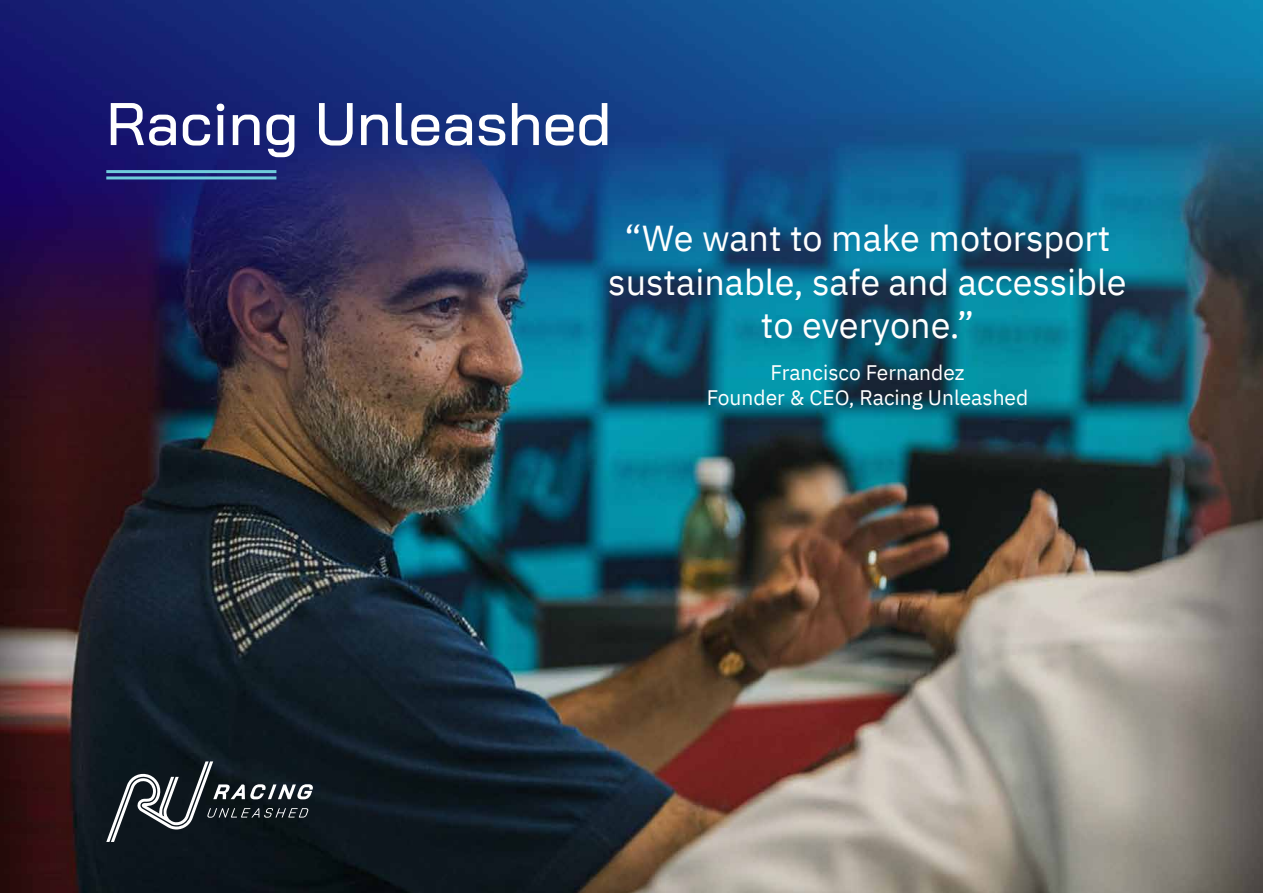
<style>
.page{position:relative;width:1263px;height:893px;background:#fff}
.page>*{position:absolute;margin:0;border:0;box-sizing:border-box;transform-origin:0 0}
.t1{font:500 60px "Bai Jamjuree";color:#fff}
.t2{font:36px/43.2px "IBM Plex Sans";color:#fff;text-align:center}
.t3{font:21px/25.2px "IBM Plex Sans";color:#fff;text-align:center}
</style>
<div class="page">
<img style="left:0;top:0;width:1263px;height:893px">
<hr style="left:106px;top:170px;width:170px;height:3px;background:#6fccdc">
<hr style="left:106px;top:176px;width:170px;height:3px;background:#6fccdc">
<svg style="left:106px;top:761px;width:207px;height:81px;background:#2f383d"></svg>
<h1 class="t1" style="left:106px;top:89px;width:507px">Racing Unleashed</h1>
<p class="t2" style="left:608px;top:214px;width:520px">“We want to make motorsport sustainable, safe and accessible to everyone.”</p>
<p class="t3" style="left:707px;top:358px;width:323px">Francisco Fernandez<br>Founder &amp; CEO, Racing Unleashed</p>
</div>
